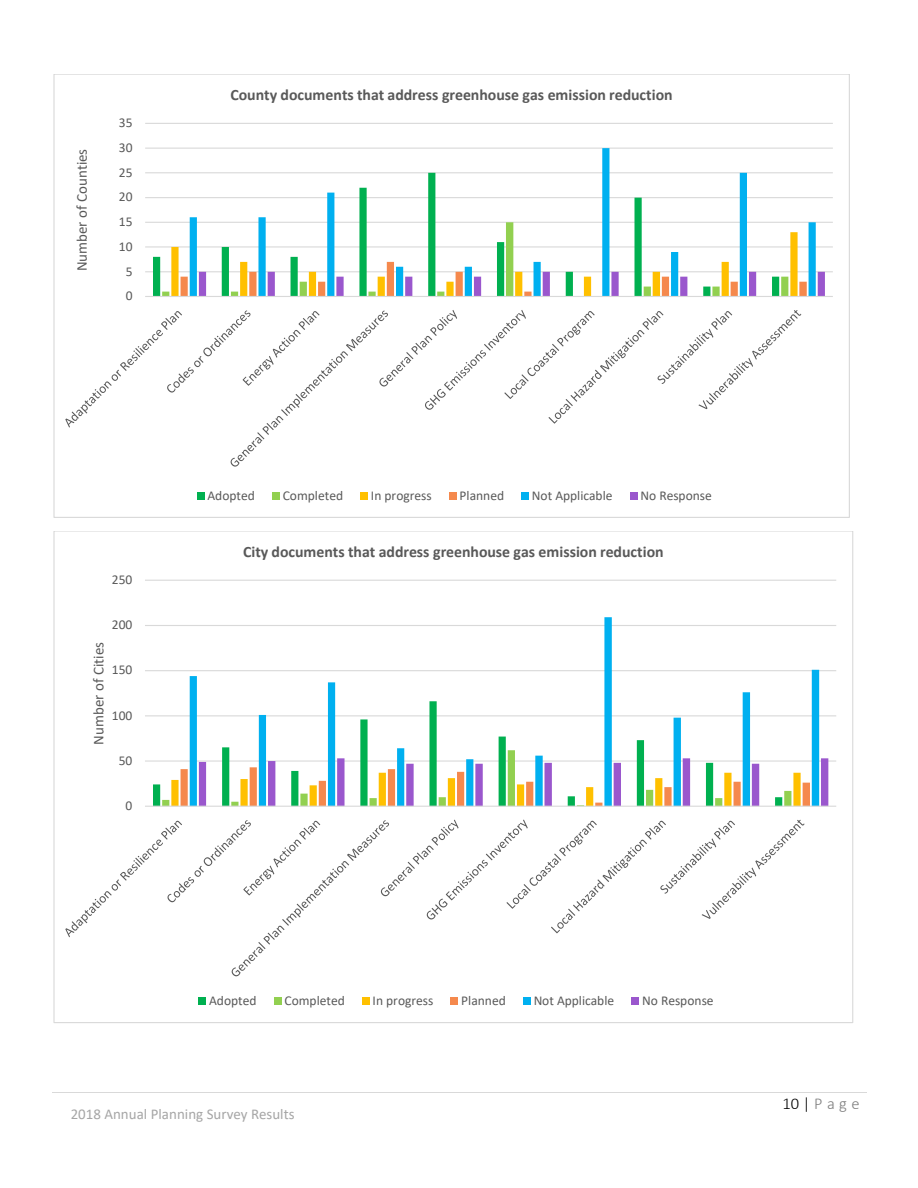
<style>
.page{position:relative;width:918px;height:1188px;background:#fff}
.page>*{position:absolute;margin:0;border:0;box-sizing:border-box;transform-origin:0 0}
.t1{font:300 16.5px "Calibri";letter-spacing:.27em;color:#7f7f7f}
.t2{font:700 15.9px "Calibri";color:#595959}
.t3{font:15px "Calibri";color:#a6a6a6}
.t4{font:15px "Calibri";color:#595959}
.t5{font:13.5px "Calibri";color:#595959}
.s1{color:#000}
</style>
<div class="page">
<hr style="left:52px;top:1092px;width:814px;height:1px;background:#d9d9d9">
<hr style="left:145px;top:271px;width:688px;height:1px;background:#d9d9d9">
<hr style="left:145px;top:246px;width:688px;height:2px;background:#d9d9d9">
<hr style="left:145px;top:222px;width:688px;height:1px;background:#d9d9d9">
<hr style="left:145px;top:197px;width:688px;height:1px;background:#d9d9d9">
<hr style="left:145px;top:172px;width:688px;height:1px;background:#d9d9d9">
<hr style="left:145px;top:148px;width:688px;height:1px;background:#d9d9d9">
<hr style="left:145px;top:123px;width:688px;height:1px;background:#d9d9d9">
<svg style="left:153px;top:173px;width:37px;height:123px"></svg>
<svg style="left:190px;top:148px;width:626px;height:84px"></svg>
<svg style="left:171px;top:232px;width:654px;height:64px"></svg>
<hr style="left:145px;top:296px;width:688px;height:1px;background:#d9d9d9">
<svg style="left:65px;top:310px;width:736px;height:157px"></svg>
<div style="left:197px;top:492px;width:7px;height:7px;background:#00b050"></div>
<div style="left:272px;top:492px;width:8px;height:7px;background:#92d050"></div>
<div style="left:360px;top:492px;width:8px;height:7px;background:#ffc000"></div>
<div style="left:449px;top:492px;width:7px;height:7px;background:#f5894d"></div>
<div style="left:521px;top:492px;width:8px;height:7px;background:#00b0f0"></div>
<div style="left:630px;top:492px;width:7px;height:7px;background:#9a57cd"></div>
<hr style="left:145px;top:760px;width:691px;height:2px;background:#d9d9d9">
<hr style="left:145px;top:715px;width:691px;height:1px;background:#d9d9d9">
<hr style="left:145px;top:670px;width:691px;height:1px;background:#d9d9d9">
<hr style="left:145px;top:625px;width:691px;height:1px;background:#d9d9d9">
<hr style="left:145px;top:580px;width:691px;height:1px;background:#d9d9d9">
<svg style="left:153px;top:701px;width:37px;height:105px"></svg>
<svg style="left:190px;top:617px;width:629px;height:133px"></svg>
<svg style="left:162px;top:750px;width:666px;height:56px"></svg>
<hr style="left:145px;top:806px;width:691px;height:1px;background:#d9d9d9">
<svg style="left:65px;top:820px;width:739px;height:156px"></svg>
<div style="left:199px;top:997px;width:7px;height:8px;background:#00b050"></div>
<div style="left:274px;top:997px;width:7px;height:8px;background:#92d050"></div>
<div style="left:362px;top:997px;width:7px;height:8px;background:#ffc000"></div>
<div style="left:451px;top:997px;width:7px;height:8px;background:#f5894d"></div>
<div style="left:523px;top:997px;width:7px;height:8px;background:#00b0f0"></div>
<div style="left:632px;top:997px;width:7px;height:8px;background:#9a57cd"></div>
<p class="t4" style="left:76px;top:271px;width:124px;rotate:-90deg">Number of Counties</p>
<p class="t5" style="left:119px;top:117px;width:15px">35</p>
<p class="t5" style="left:119px;top:142px;width:15px">30</p>
<p class="t5" style="left:119px;top:167px;width:15px">25</p>
<p class="t5" style="left:119px;top:191px;width:15px">20</p>
<p class="t5" style="left:119px;top:216px;width:15px">15</p>
<p class="t5" style="left:119px;top:241px;width:15px">10</p>
<p class="t5" style="left:126px;top:265px;width:8px">5</p>
<p class="t5" style="left:126px;top:290px;width:8px">0</p>
<p class="t2" style="left:230px;top:88px;width:444px">County documents that address greenhouse gas emission reduction</p>
<p class="t5" style="left:112px;top:574px;width:22px">250</p>
<p class="t4" style="left:92px;top:745px;width:104px;rotate:-90deg">Number of Cities</p>
<p class="t5" style="left:112px;top:619px;width:22px">200</p>
<p class="t5" style="left:112px;top:664px;width:22px">150</p>
<p class="t5" style="left:112px;top:710px;width:22px">100</p>
<p class="t5" style="left:119px;top:755px;width:15px">50</p>
<p class="t5" style="left:126px;top:800px;width:8px">0</p>
<p class="t5" style="left:207px;top:489px;width:49px">Adopted</p>
<p class="t5" style="left:283px;top:489px;width:62px">Completed</p>
<p class="t5" style="left:371px;top:489px;width:62px">In progress</p>
<p class="t5" style="left:460px;top:489px;width:46px">Planned</p>
<p class="t5" style="left:532px;top:489px;width:82px">Not Applicable</p>
<p class="t5" style="left:640px;top:489px;width:73px">No Response</p>
<p class="t2" style="left:243px;top:545px;width:422px">City documents that address greenhouse gas emission reduction</p>
<p class="t5" style="left:209px;top:995px;width:49px">Adopted</p>
<p class="t5" style="left:284px;top:995px;width:62px">Completed</p>
<p class="t5" style="left:373px;top:995px;width:62px">In progress</p>
<p class="t5" style="left:461px;top:995px;width:46px">Planned</p>
<p class="t5" style="left:534px;top:995px;width:82px">Not Applicable</p>
<p class="t5" style="left:642px;top:995px;width:73px">No Response</p>
<p class="t3" style="left:71px;top:1107px;width:226px">2018 Annual Planning Survey Results</p>
<p class="t1" style="left:782px;top:1097px;width:79px"><span class="s1">10|</span> Page</p>
</div>
